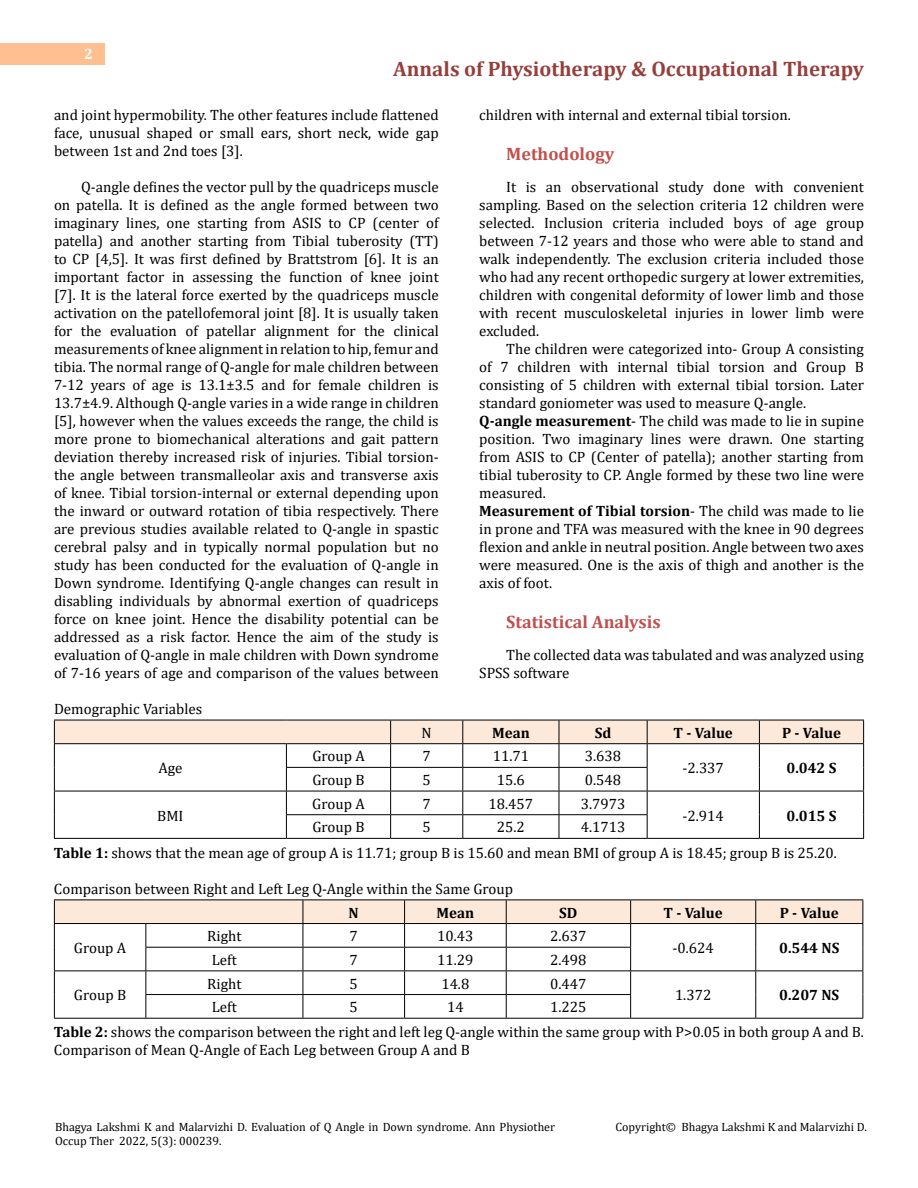
<style>
.page{position:relative;width:918px;height:1188px;background:#fff}
.page>*{position:absolute;margin:0;border:0;box-sizing:border-box;transform-origin:0 0}
.t1{font:700 21px "Cambria";color:#953f3c}
.t2{font:700 18px "Cambria";color:#c0504d}
.t3{font:15px/18px "Cambria";color:#000}
.t4{font:700 15px "Cambria";color:#000}
.t5{font:700 15px "Cambria";color:#fff}
.t6{font:12px/14.4px "Cambria";color:#000}
.s1{font-weight:700}
</style>
<div class="page">
<div style="left:0;top:43px;width:105px;height:21px;background:#ffbf91"></div>
<hr style="left:54px;top:838px;width:232px;height:1px;background:#000">
<hr style="left:647px;top:838px;width:112px;height:1px;background:#000">
<hr style="left:759px;top:838px;width:105px;height:1px;background:#000">
<svg style="left:54px;top:720px;width:810px;height:118px"></svg>
<hr style="left:286px;top:838px;width:105px;height:1px;background:#000">
<hr style="left:391px;top:838px;width:72px;height:1px;background:#000">
<hr style="left:463px;top:838px;width:96px;height:1px;background:#000">
<hr style="left:559px;top:838px;width:88px;height:1px;background:#000">
<hr style="left:54px;top:1018px;width:92px;height:1px;background:#000">
<hr style="left:631px;top:1018px;width:125px;height:1px;background:#000">
<hr style="left:756px;top:1018px;width:107px;height:1px;background:#000">
<svg style="left:54px;top:900px;width:809px;height:118px"></svg>
<hr style="left:146px;top:1018px;width:157px;height:1px;background:#000">
<hr style="left:303px;top:1018px;width:102px;height:1px;background:#000">
<hr style="left:405px;top:1018px;width:101px;height:1px;background:#000">
<hr style="left:506px;top:1018px;width:125px;height:1px;background:#000">
<p class="t5" style="left:84px;top:44px;width:10px">2</p>
<h1 class="t1" style="left:393px;top:54px;width:472px">Annals of Physiotherapy &amp; Occupational Therapy</h1>
<p class="t3" style="left:54px;top:105px;width:386px;text-align:justify">and joint hypermobility. The other features include flattened face, unusual shaped or small ears, short neck, wide gap between 1st and 2nd toes [3].</p>
<p class="t3" style="left:54px;top:177px;width:386px;text-align:justify;text-indent:27px">Q-angle defines the vector pull by the quadriceps muscle on patella. It is defined as the angle formed between two imaginary lines, one starting from ASIS to CP (center of patella) and another starting from Tibial tuberosity (TT) to CP [4,5]. It was first defined by Brattstrom [6]. It is an important factor in assessing the function of knee joint [7]. It is the lateral force exerted by the quadriceps muscle activation on the patellofemoral joint [8]. It is usually taken for the evaluation of patellar alignment for the clinical measurements of knee alignment in relation to hip, femur and tibia. The normal range of Q-angle for male children between 7-12 years of age is 13.1±3.5 and for female children is 13.7±4.9. Although Q-angle varies in a wide range in children [5], however when the values exceeds the range, the child is more prone to biomechanical alterations and gait pattern deviation thereby increased risk of injuries. Tibial torsion&shy;the angle between transmalleolar axis and transverse axis of knee. Tibial torsion-internal or external depending upon the inward or outward rotation of tibia respectively. There are previous studies available related to Q-angle in spastic cerebral palsy and in typically normal population but no study has been conducted for the evaluation of Q-angle in Down syndrome. Identifying Q-angle changes can result in disabling individuals by abnormal exertion of quadriceps force on knee joint. Hence the disability potential can be addressed as a risk factor. Hence the aim of the study is evaluation of Q-angle in male children with Down syndrome of 7-16 years of age and comparison of the values between</p>
<p class="t3" style="left:54px;top:699px;width:150px">Demographic Variables</p>
<p class="t3" style="left:479px;top:105px;width:313px">children with internal and external tibial torsion.</p>
<p class="t2" style="left:506px;top:141px;width:110px">Methodology</p>
<p class="t3" style="left:479px;top:177px;width:386px;text-align:justify;text-indent:27px">It is an observational study done with convenient sampling. Based on the selection criteria 12 children were selected. Inclusion criteria included boys of age group between 7-12 years and those who were able to stand and walk independently. The exclusion criteria included those who had any recent orthopedic surgery at lower extremities, children with congenital deformity of lower limb and those with recent musculoskeletal injuries in lower limb were excluded.</p>
<p class="t3" style="left:479px;top:339px;width:386px;text-indent:27px">The children were categorized into- Group A consisting of 7 children with internal tibial torsion and Group B consisting of 5 children with external tibial torsion. Later standard goniometer was used to measure Q-angle.<br><span class="s1">Q-angle measurement</span>- The child was made to lie in supine position. Two imaginary lines were drawn. One starting from ASIS to CP (Center of patella); another starting from tibial tuberosity to CP. Angle formed by these two line were measured.<br><span class="s1">Measurement of Tibial torsion</span>- The child was made to lie in prone and TFA was measured with the knee in 90 degrees flexion and ankle in neutral position. Angle between two axes were measured. One is the axis of thigh and another is the axis of foot.</p>
<p class="t2" style="left:506px;top:609px;width:156px">Statistical Analysis</p>
<p class="t3" style="left:479px;top:645px;width:386px;text-indent:27px">The collected data was tabulated and was analyzed using<br>SPSS software</p>
<p class="t3" style="left:158px;top:759px;width:26px">Age</p>
<p class="t3" style="left:422px;top:724px;width:12px">N</p>
<p class="t4" style="left:492px;top:722px;width:39px">Mean</p>
<p class="t4" style="left:595px;top:722px;width:18px">Sd</p>
<p class="t4" style="left:674px;top:722px;width:61px">T - Value</p>
<p class="t4" style="left:782px;top:722px;width:60px">P - Value</p>
<p class="t3" style="left:312px;top:747px;width:54px">Group A</p>
<p class="t3" style="left:423px;top:747px;width:10px">7</p>
<p class="t3" style="left:493px;top:747px;width:38px">11.71</p>
<p class="t3" style="left:585px;top:747px;width:38px">3.638</p>
<p class="t3" style="left:312px;top:771px;width:54px">Group B</p>
<p class="t3" style="left:423px;top:771px;width:10px">5</p>
<p class="t3" style="left:497px;top:771px;width:30px">15.6</p>
<p class="t3" style="left:585px;top:771px;width:38px">0.548</p>
<p class="t3" style="left:683px;top:759px;width:43px">-2.337</p>
<p class="t4" style="left:787px;top:758px;width:51px">0.042 S</p>
<p class="t3" style="left:312px;top:795px;width:54px">Group A</p>
<p class="t3" style="left:423px;top:795px;width:10px">7</p>
<p class="t3" style="left:489px;top:795px;width:46px">18.457</p>
<p class="t3" style="left:581px;top:795px;width:46px">3.7973</p>
<p class="t3" style="left:683px;top:806px;width:43px">-2.914</p>
<p class="t4" style="left:786px;top:805px;width:51px">0.015 S</p>
<p class="t3" style="left:157px;top:806px;width:28px">BMI</p>
<p class="t3" style="left:312px;top:818px;width:54px">Group B</p>
<p class="t3" style="left:423px;top:818px;width:10px">5</p>
<p class="t3" style="left:497px;top:818px;width:30px">25.2</p>
<p class="t3" style="left:54px;top:815px;width:785px;line-height:25.2px;text-indent:527px">4.1713<br><span class="s1">Table 1:</span> shows that the mean age of group A is 11.71; group B is 15.60 and mean BMI of group A is 18.45; group B is 25.20.</p>
<p class="t3" style="left:54px;top:879px;width:461px">Comparison between Right and Left Leg Q-Angle within the Same Group</p>
<p class="t4" style="left:349px;top:902px;width:12px">N</p>
<p class="t4" style="left:437px;top:902px;width:39px">Mean</p>
<p class="t4" style="left:559px;top:902px;width:20px">SD</p>
<p class="t4" style="left:664px;top:902px;width:61px">T - Value</p>
<p class="t4" style="left:780px;top:902px;width:60px">P - Value</p>
<p class="t3" style="left:74px;top:939px;width:54px">Group A</p>
<p class="t3" style="left:207px;top:927px;width:36px">Right</p>
<p class="t3" style="left:350px;top:927px;width:10px">7</p>
<p class="t3" style="left:437px;top:927px;width:38px">10.43</p>
<p class="t3" style="left:550px;top:927px;width:38px">2.637</p>
<p class="t3" style="left:673px;top:939px;width:43px">-0.624</p>
<p class="t4" style="left:779px;top:937px;width:62px">0.544 NS</p>
<p class="t3" style="left:212px;top:951px;width:26px">Left</p>
<p class="t3" style="left:350px;top:951px;width:10px">7</p>
<p class="t3" style="left:437px;top:951px;width:38px">11.29</p>
<p class="t3" style="left:550px;top:951px;width:38px">2.498</p>
<p class="t3" style="left:207px;top:974px;width:36px">Right</p>
<p class="t3" style="left:350px;top:974px;width:10px">5</p>
<p class="t3" style="left:441px;top:974px;width:30px">14.8</p>
<p class="t3" style="left:550px;top:974px;width:38px">0.447</p>
<p class="t3" style="left:74px;top:986px;width:54px">Group B</p>
<p class="t3" style="left:675px;top:986px;width:38px">1.372</p>
<p class="t4" style="left:779px;top:985px;width:62px">0.207 NS</p>
<p class="t3" style="left:212px;top:998px;width:26px">Left</p>
<p class="t3" style="left:350px;top:998px;width:10px">5</p>
<p class="t3" style="left:447px;top:998px;width:18px">14</p>
<p class="t3" style="left:54px;top:994px;width:811px;line-height:25.2px;text-indent:496px">1.225<br><span class="s1">Table 2:</span> shows the comparison between the right and left leg Q-angle within the same group with P&gt;0.05 in both group A and B.</p>
<p class="t3" style="left:54px;top:1041px;width:418px">Comparison of Mean Q-Angle of Each Leg between Group A and B</p>
<p class="t6" style="left:55px;top:1120px;width:502px">Bhagya Lakshmi K and Malarvizhi D. Evaluation of Q Angle in Down syndrome. Ann Physiother<br>Occup Ther 2022, 5(3): 000239.</p>
<p class="t6" style="left:615px;top:1120px;width:253px">Copyright© Bhagya Lakshmi K and Malarvizhi D.</p>
</div>
